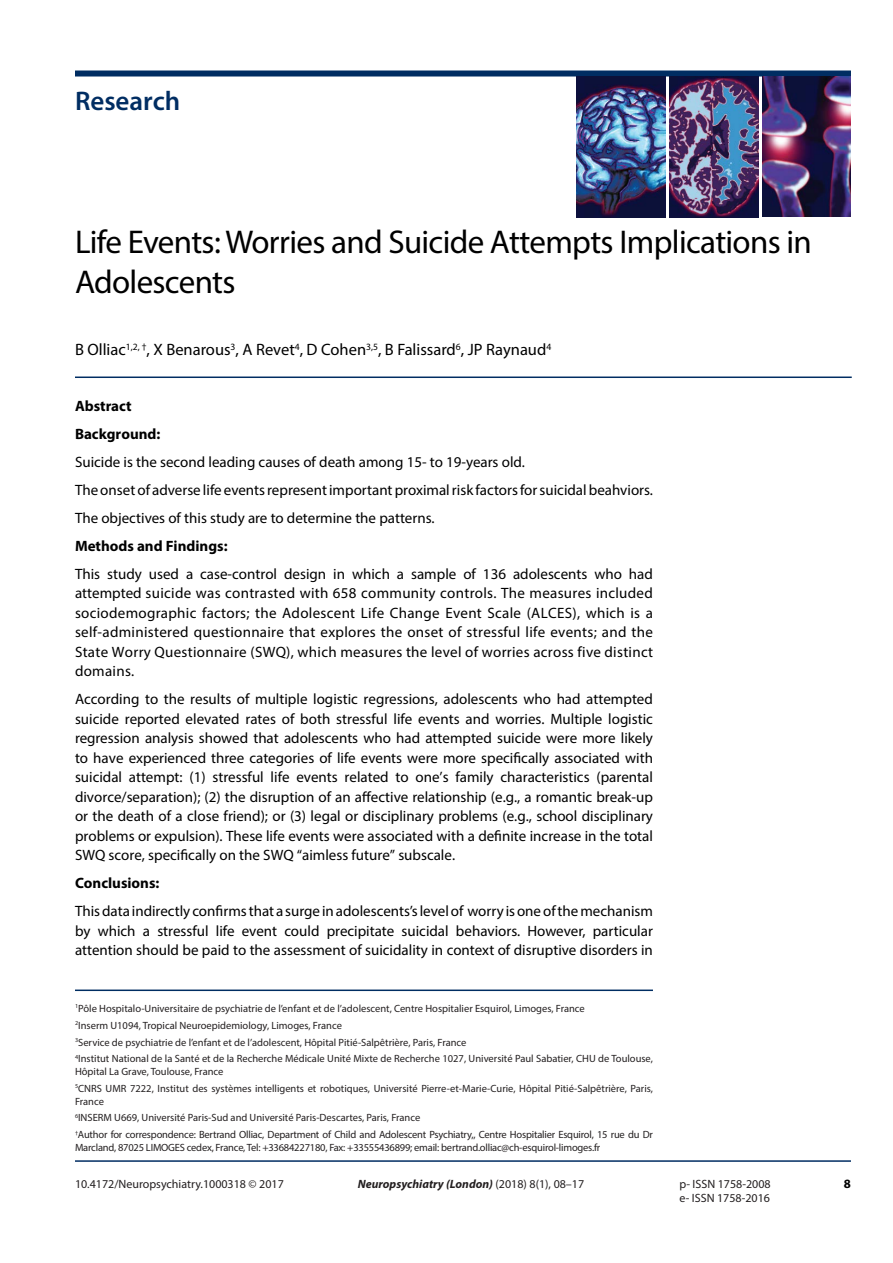
<style>
.page{position:relative;width:893px;height:1263px;background:#fff}
.page>*{position:absolute;margin:0;border:0;box-sizing:border-box;transform-origin:0 0}
.t1{font:33px/39.6px "Myriad Pro";letter-spacing:-.02em;color:#000}
.t2{font:600 27px "Myriad Pro";color:#002d62}
.t3{font:16.5px "Myriad Pro";color:#000}
.t4{font:15px/19.5px "Myriad Pro";color:#000;text-align:justify}
.t5{font:700 15px/28px "Myriad Pro";color:#000}
.t6{font:700 12.75px "Myriad Pro";color:#000}
.t7{font:12px/14.4px "Myriad Pro";color:#231f20}
.t8{font:italic 700 12px "Myriad Pro";color:#231f20}
.t9{font:10.5px/16.8px "Myriad Pro";color:#231f20}
.t10{font:10.5px/16.8px "Myriad Pro";letter-spacing:-.02em;color:#231f20}
.s1{font-weight:400;font-style:normal}
</style>
<div class="page">
<div style="left:75px;top:71px;width:776px;height:6px;background:#002d62"></div>
<img style="left:576px;top:77px;width:89px;height:141px">
<img style="left:669px;top:77px;width:89px;height:140px">
<img style="left:763px;top:77px;width:88px;height:140px">
<hr style="left:75px;top:1160px;width:776px;height:2px;background:#002d62">
<hr style="left:75px;top:989px;width:578px;height:2px;background:#002d62">
<hr style="left:75px;top:376px;width:777px;height:2px;background:#002d62">
<h2 class="t2" style="left:75px;top:84px;width:107px">Research</h2>
<h1 class="t1" style="left:75px;top:222px;width:738px">Life Events: Worries and Suicide Attempts Implications in<br>Adolescents</h1>
<p class="t3" style="left:75px;top:340px;width:478px">B Olliac<sup>1,2,</sup> <sup>†</sup>, X Benarous<sup>3</sup>, A Revet<sup>4</sup>, D Cohen<sup>3,5</sup>, B Falissard<sup>6</sup>, JP Raynaud<sup>4</sup></p>
<p class="t5" style="left:75px;top:391px;width:87px">Abstract<br>Background:</p>
<p class="t4" style="left:75px;top:447px;width:579px;line-height:28px;text-align:left">Suicide is the second leading causes of death among 15- to 19-years old.<br>The onset of adverse life events represent important proximal risk factors for suicidal beahviors.<br>The objectives of this study are to determine the patterns.</p>
<p class="t5" style="left:75px;top:531px;width:154px">Methods and Findings:</p>
<p class="t4" style="left:75px;top:563px;width:579px">This study used a case-control design in which a sample of 136 adolescents who had attempted suicide was contrasted with 658 community controls. The measures included sociodemographic factors; the Adolescent Life Change Event Scale (ALCES), which is a self-administered questionnaire that explores the onset of stressful life events; and the State Worry Questionnaire (SWQ), which measures the level of worries across five distinct domains.</p>
<p class="t4" style="left:75px;top:689px;width:580px">According to the results of multiple logistic regressions, adolescents who had attempted suicide reported elevated rates of both stressful life events and worries. Multiple logistic regression analysis showed that adolescents who had attempted suicide were more likely to have experienced three categories of life events were more specifically associated with suicidal attempt: (1) stressful life events related to one’s family characteristics (parental divorce/separation); (2) the disruption of an affective relationship (e.g., a romantic break-up or the death of a close friend); or (3) legal or disciplinary problems (e.g., school disciplinary problems or expulsion). These life events were associated with a definite increase in the total SWQ score, specifically on the SWQ “aimless future” subscale.</p>
<p class="t5" style="left:75px;top:868px;width:86px">Conclusions:</p>
<p class="t4" style="left:75px;top:901px;width:579px">This data indirectly confirms that a surge in adolescents’s level of worry is one of the mechanism by which a stressful life event could precipitate suicidal behaviors. However, particular attention should be paid to the assessment of suicidality in context of disruptive disorders in</p>
<p class="t9" style="left:75px;top:1000px;width:579px"><sup>1</sup>Pôle Hospitalo-Universitaire de psychiatrie de l’enfant et de l’adolescent, Centre Hospitalier Esquirol, Limoges, France<br><sup>2</sup>Inserm U1094, Tropical Neuroepidemiology, Limoges, France<br><sup>3</sup>Service de psychiatrie de l’enfant et de l’adolescent, Hôpital Pitié-Salpêtrière, Paris, France<br><sup>4</sup>Institut National de la Santé et de la Recherche Médicale Unité Mixte de Recherche 1027, Université Paul Sabatier, CHU de Toulouse,</p>
<p class="t9" style="left:75px;top:1063px;width:579px">Hôpital La Grave, Toulouse, France<br><sup>5</sup>CNRS UMR 7222, Institut des systèmes intelligents et robotiques, Université Pierre-et-Marie-Curie, Hôpital Pitié-Salpêtrière, Paris,</p>
<p class="t10" style="left:75px;top:1092px;width:579px">France<br><sup>6</sup>INSERM U669, Université Paris-Sud and Université Paris-Descartes, Paris, France<br><sup>†</sup>Author for correspondence: Bertrand Olliac, Department of Child and Adolescent Psychiatry,, Centre Hospitalier Esquirol, 15 rue du Dr</p>
<p class="t10" style="left:75px;top:1139px;width:527px">Marcland, 87025 LIMOGES cedex, France, Tel: +33684227180, Fax: +33555436899; email: bertrand.olliac@ch-esquirol-limoges.fr</p>
<p class="t7" style="left:75px;top:1176px;width:210px">10.4172/Neuropsychiatry.1000318 © 2017</p>
<p class="t7" style="left:679px;top:1176px;width:93px">p- ISSN 1758-2008 e- ISSN 1758-2016</p>
<p class="t8" style="left:358px;top:1176px;width:228px">Neuropsychiatry (London) <span class="s1">(2018) 8(1), 08–17</span></p>
<p class="t6" style="left:844px;top:1176px;width:9px">8</p>
</div>
